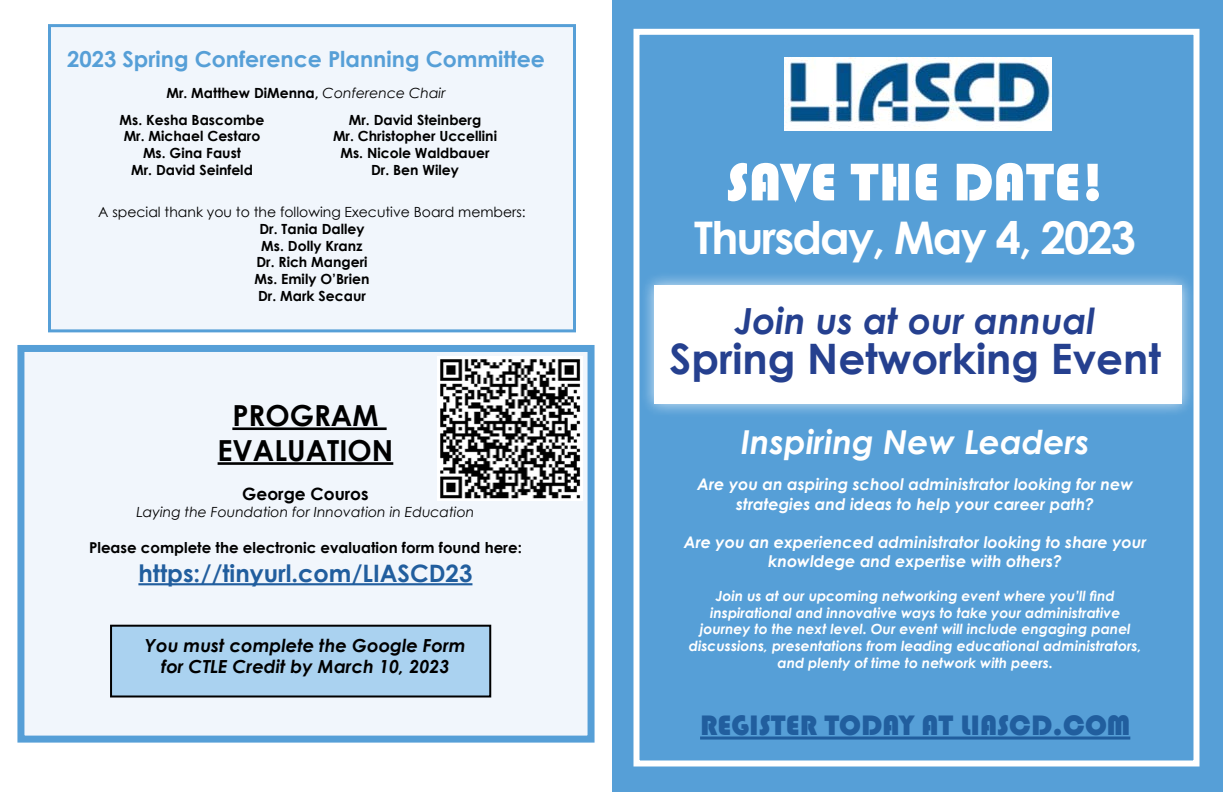
<style>
.page{position:relative;width:1224px;height:792px;background:#fff}
.page>*{position:absolute;margin:0;border:0;box-sizing:border-box;transform-origin:0 0}
.t1{font:55px "Bauhaus 93";color:#fff}
.t2{font:700 45px "Century Gothic";letter-spacing:-.04em;color:#fff}
.t3{font:700 42px "Century Gothic";color:#25408f}
.t4{font:italic 700 36px "Century Gothic";color:#25408f}
.t5{font:italic 700 33px "Century Gothic";color:#fff}
.t6{font:29px "Bauhaus 93";color:#215e9e}
.t7{font:700 29px/34.8px "Century Gothic";color:#000;text-align:center}
.t8{font:700 24px "Century Gothic";color:#215e9e}
.t9{font:700 22px "Century Gothic";color:#569fd7}
.t10{font:italic 700 18px/21.6px "Century Gothic";color:#000;text-align:center}
.t11{font:700 17px "Century Gothic";color:#000}
.t12{font:italic 700 16px/19.2px "Century Gothic";color:#fff;text-align:center}
.t13{font:700 15px "Century Gothic";color:#000}
.t14{font:italic 700 14px/16.8px "Century Gothic";color:#fff;text-align:center}
.t15{font:700 14px/16.8px "Century Gothic";color:#000;text-align:center}
.t16{font:14px "Century Gothic";color:#000}
.t17{font:italic 14px "Century Gothic";color:#000}
.s1{font-weight:400;font-style:italic}
</style>
<div class="page">
<div style="left:17px;top:345px;width:578px;height:398px;background:#f1f6fc;border:7px solid #569fd7"></div>
<div style="left:110px;top:625px;width:381px;height:73px;background:#aad2f0;border:2px solid #000"></div>
<div style="left:48px;top:24px;width:528px;height:308px;background:#f1f6fc;border:3px solid #569fd7"></div>
<div style="left:612px;top:0;width:611px;height:792px;background:#569fd7"></div>
<div style="left:634px;top:29px;width:566px;height:737px;border:6px solid #fff"></div>
<div style="left:639px;top:271px;width:557px;height:148px;background:#fff;opacity:.75"></div>
<div style="left:654px;top:286px;width:528px;height:118px;background:#fff"></div>
<hr style="left:700px;top:737px;width:430px;height:3px;background:#215e9e">
<hr style="left:232px;top:427px;width:155px;height:3px;background:#000">
<hr style="left:218px;top:462px;width:175px;height:3px;background:#000">
<hr style="left:138px;top:583px;width:334px;height:2px;background:#215e9e">
<img style="left:784px;top:58px;width:268px;height:72px">
<img style="left:438px;top:356px;width:145px;height:145px">
<h3 class="t9" style="left:67px;top:42px;width:479px">2023 Spring Conference Planning Committee</h3>
<p class="t15" style="left:349px;top:79px;width:134px;line-height:26.3px;text-align:left;text-indent:-182px">Mr. Matthew DiMenna, <span class="s1">Conference Chair<br></span>Mr. David Steinberg</p>
<p class="t15" style="left:333px;top:127px;width:166px">Mr. Christopher Uccellini<br>Ms. Nicole Waldbauer<br>Dr. Ben Wiley</p>
<p class="t15" style="left:120px;top:110px;width:146px">Ms. Kesha Bascombe<br>Mr. Michael Cestaro<br>Ms. Gina Faust<br>Mr. David Seinfeld</p>
<p class="t16" style="left:98px;top:202px;width:429px">A special thank you to the following Executive Board members:</p>
<p class="t15" style="left:255px;top:220px;width:116px">Dr. Tania Dalley<br>Ms. Dolly Kranz<br>Dr. Rich Mangeri<br>Ms. Emily O’Brien<br>Dr. Mark Secaur</p>
<h3 class="t7" style="left:218px;top:397px;width:177px">PROGRAM<br>EVALUATION</h3>
<p class="t11" style="left:242px;top:481px;width:128px">George Couros</p>
<p class="t17" style="left:136px;top:502px;width:339px">Laying the Foundation for Innovation in Education</p>
<p class="t13" style="left:89px;top:536px;width:434px">Please complete the electronic evaluation form found here:</p>
<h3 class="t8" style="left:138px;top:555px;width:336px">https://tinyurl.com/LIASCD23</h3>
<p class="t10" style="left:145px;top:634px;width:322px">You must complete the Google Form for CTLE Credit by March 10, 2023</p>
<h1 class="t1" style="left:726px;top:151px;width:380px">SAVE THE DATE!</h1>
<h2 class="t2" style="left:694px;top:204px;width:443px">Thursday, May 4, 2023</h2>
<h3 class="t4" style="left:735px;top:294px;width:362px">Join us at our annual</h3>
<h3 class="t3" style="left:670px;top:327px;width:493px">Spring Networking Event</h3>
<h3 class="t5" style="left:741px;top:417px;width:351px">Inspiring New Leaders</h3>
<p class="t12" style="left:697px;top:474px;width:437px">Are you an aspiring school administrator looking for new strategies and ideas to help your career path?</p>
<p class="t12" style="left:684px;top:532px;width:464px">Are you an experienced administrator looking to share your knowldege and expertise with others?</p>
<p class="t14" style="left:689px;top:587px;width:454px">Join us at our upcoming networking event where you’ll find inspirational and innovative ways to take your administrative journey to the next level. Our event will include engaging panel discussions, presentations from leading educational administrators, and plenty of time to network with peers.</p>
<h3 class="t6" style="left:700px;top:709px;width:432px">REGISTER TODAY AT LIASCD.COM</h3>
</div>
